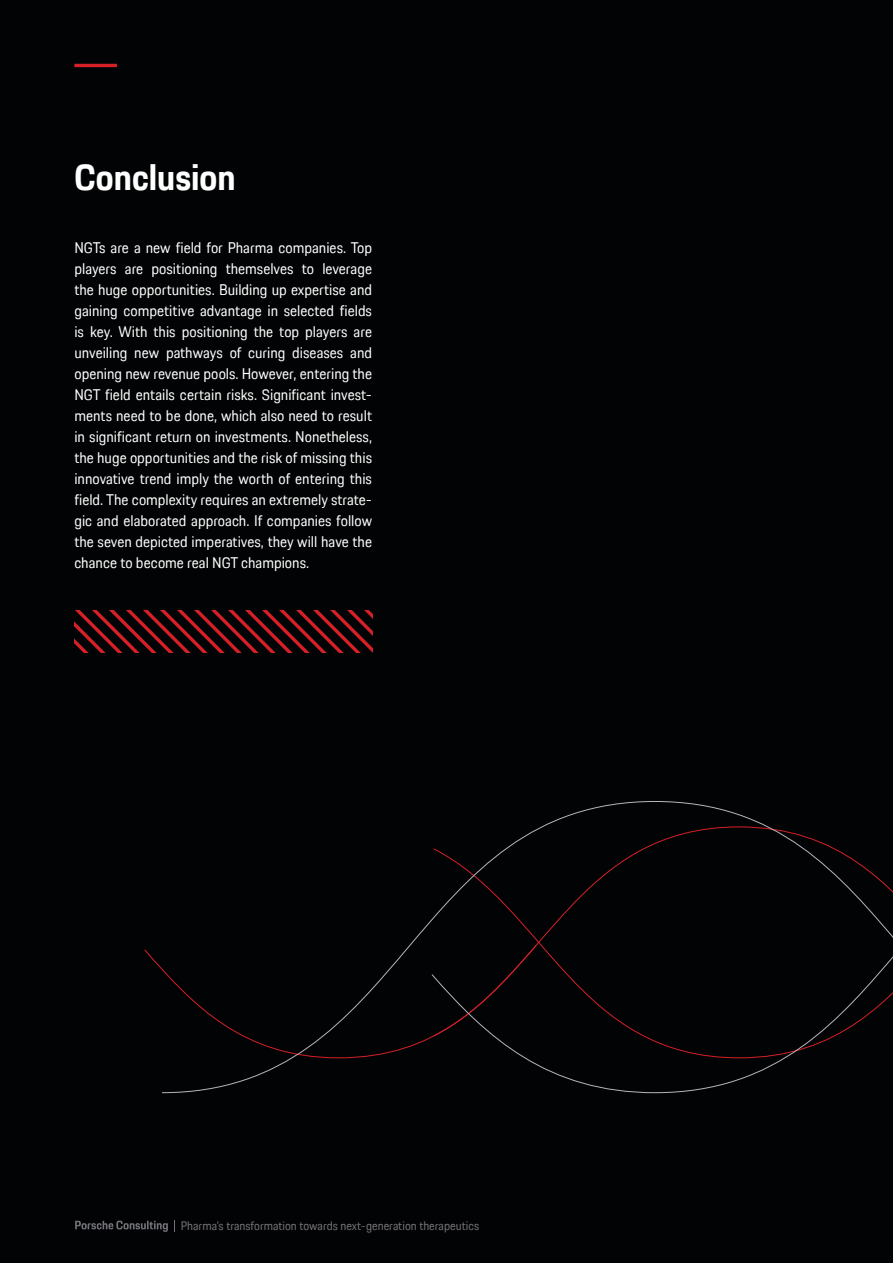
<style>
.page{position:relative;width:893px;height:1263px;background:#020304}
.page>*{position:absolute;margin:0;border:0;box-sizing:border-box;transform-origin:0 0}
.Headline___24pt___bo{font:700 36px "Porsche Next TT";color:#fff}
.Fliesstext___10pt{font:15px/21px "Porsche Next TT";color:#fff;text-align:justify}
.Register_PCO{font:12px "Porsche Next TT";color:#747379}
</style>
<div class="page">
<hr style="left:74px;top:64px;width:43px;height:3px;background:#d62027">
<svg style="left:162px;top:801px;width:731px;height:292px"></svg>
<svg style="left:75px;top:1220px;width:93px;height:12px"></svg>
<svg style="left:174px;top:1220px;width:1px;height:12px"></svg>
<svg style="left:74px;top:610px;width:298px;height:43px"></svg>
<p class="Headline___24pt___bo" style="left:74px;top:153px;width:163px">Conclusion</p>
<p class="Fliesstext___10pt" style="left:74px;top:237px;width:299px">NGTs are a new field for Pharma companies. Top players are positioning themselves to leverage the huge opportunities. Building up expertise and gaining competitive advantage in selected fields is key. With this positioning the top players are unveiling new pathways of curing diseases and opening new revenue pools. However, entering the NGT field entails certain risks. Significant invest&shy;ments need to be done, which also need to result in significant return on investments. Nonetheless, the huge opportunities and the risk of missing this innovative trend imply the worth of entering this field. The complexity requires an extremely strate&shy;gic and elaborated approach. If companies follow the seven depicted imperatives, they will have the chance to become real NGT champions.</p>
<p class="Register_PCO" style="left:181px;top:1217px;width:300px">Pharma’s transformation towards next-generation therapeutics</p>
</div>
